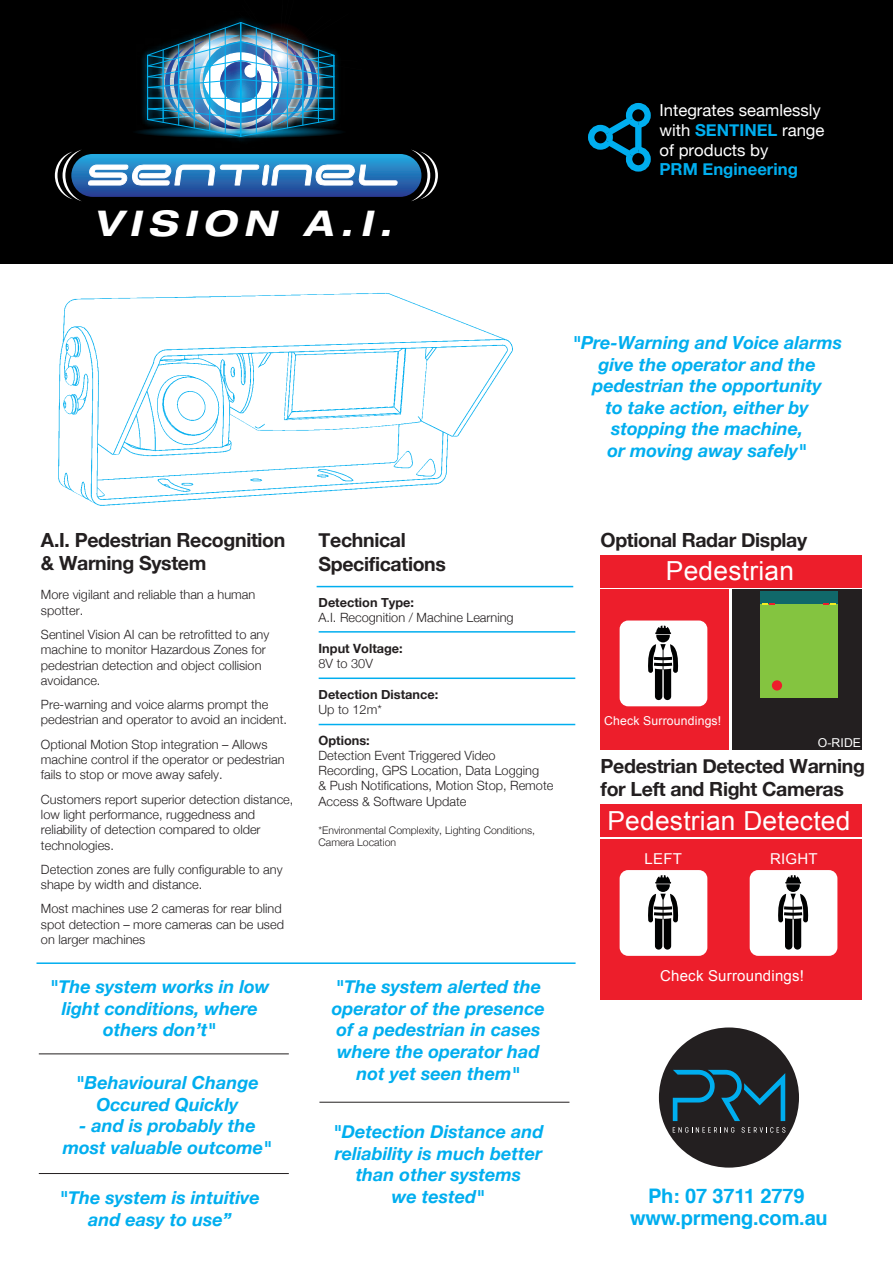
<style>
.page{position:relative;width:893px;height:1263px;background:#fff}
.page>*{position:absolute;margin:0;border:0;box-sizing:border-box;transform-origin:0 0}
.t1{font:italic 700 expanded 35.4px "Helvetica Neue";letter-spacing:.2em;color:#fff}
.t2{font:26.25px "Arial";letter-spacing:.01em;color:#fff}
.t3{font:700 20.1px/22.4px "Helvetica";letter-spacing:-.01em;color:#00aeef;text-align:center}
.t4{font:700 19.5px/23.4px "Helvetica Neue";letter-spacing:-.015em;color:#231f20}
.t5{font:italic 700 18px/21.6px "Helvetica Neue";color:#00aeef;text-align:center}
.t6{font:16.5px/19.8px "Helvetica Neue";color:#fff}
.t7{font:700 16.5px "Helvetica Neue";color:#00aeef}
.t8{font:15px "Arial";letter-spacing:.015em;color:#fff}
.t9{font:300 12.75px/15.3px "Helvetica Neue";color:#231f20}
.t10{font:700 12.75px "Helvetica Neue";color:#231f20}
.t11{font:12.15px "Arial";letter-spacing:.015em;color:#fff}
.t12{font:300 10.5px/12.6px "Helvetica Neue";color:#231f20}
.s1{font-weight:700;color:#00aeef}
</style>
<div class="page">
<div style="left:732px;top:590px;width:130px;height:160px;background:#231f20"></div>
<div style="left:760px;top:591px;width:77px;height:106px;background:#84c440"></div>
<div style="left:600px;top:555px;width:262px;height:33px;background:#ed1e2b"></div>
<div style="left:600px;top:590px;width:129px;height:160px;background:#ed1e2b"></div>
<div style="left:0;top:0;width:893px;height:264px;background:#000"></div>
<svg style="left:588px;top:102px;width:63px;height:70px"></svg>
<img style="left:58px;top:293px;width:455px;height:213px">
<hr style="left:319px;top:631px;width:256px;height:2px;background:#00aeef">
<hr style="left:319px;top:677px;width:256px;height:2px;background:#00aeef">
<hr style="left:317px;top:586px;width:256px;height:1px;background:#00aeef">
<hr style="left:319px;top:724px;width:256px;height:1px;background:#00aeef">
<hr style="left:37px;top:962px;width:539px;height:2px;background:#00aeef">
<div style="left:620px;top:620px;width:87px;height:86px;background:#fff;border-radius:9px"></div>
<svg style="left:648px;top:625px;width:31px;height:75px"></svg>
<div style="left:772px;top:680px;width:10px;height:10px;background:#ed1e2b;border-radius:50%"></div>
<div style="left:760px;top:591px;width:77px;height:13px;background:#10686a"></div>
<div style="left:600px;top:804px;width:262px;height:33px;background:#ed1e2b"></div>
<div style="left:600px;top:839px;width:262px;height:161px;background:#ed1e2b"></div>
<div style="left:620px;top:870px;width:87px;height:86px;background:#fff;border-radius:9px"></div>
<svg style="left:648px;top:875px;width:31px;height:74px"></svg>
<div style="left:750px;top:870px;width:87px;height:86px;background:#fff;border-radius:9px"></div>
<svg style="left:778px;top:875px;width:31px;height:74px"></svg>
<svg style="left:658px;top:1027px;width:141px;height:141px"></svg>
<svg style="left:55px;top:150px;width:26px;height:51px"></svg>
<svg style="left:411px;top:150px;width:27px;height:51px"></svg>
<svg style="left:71px;top:154px;width:350px;height:43px"></svg>
<svg style="left:88px;top:165px;width:310px;height:21px"></svg>
<img style="left:136px;top:18px;width:206px;height:122px">
<hr style="left:319px;top:1102px;width:250px;height:1px;background:#231f20">
<hr style="left:39px;top:1053px;width:250px;height:1px;background:#231f20">
<hr style="left:39px;top:1173px;width:250px;height:1px;background:#231f20">
<h1 class="t1" style="left:94px;top:201px;width:300px">VISION A.I.</h1>
<p class="t6" style="left:659px;top:101px;width:167px">Integrates seamlessly with <span class="s1">SENTINEL</span> range of products by</p>
<p class="t7" style="left:659px;top:157px;width:140px">PRM Engineering</p>
<h3 class="t5" style="left:572px;top:332px;width:271px">"Pre-Warning and Voice alarms give the operator and the pedestrian the opportunity<br>to take action, either by stopping the machine,<br>or moving away safely"</h3>
<h3 class="t4" style="left:41px;top:529px;width:246px">A.I. Pedestrian Recognition &amp; Warning System</h3>
<p class="t9" style="left:41px;top:586px;width:216px">More vigilant and reliable than a human spotter.</p>
<p class="t9" style="left:41px;top:626px;width:230px">Sentinel Vision AI can be retrofitted to any machine to monitor Hazardous Zones for pedestrian detection and object collision avoidance.</p>
<p class="t9" style="left:41px;top:696px;width:248px">Pre-warning and voice alarms prompt the pedestrian and operator to avoid an incident.</p>
<p class="t9" style="left:41px;top:736px;width:245px">Optional Motion Stop integration – Allows machine control if the operator or pedestrian fails to stop or move away safely.</p>
<p class="t9" style="left:41px;top:790px;width:254px">Customers report superior detection distance, low light performance, ruggedness and reliability of detection compared to older technologies.</p>
<p class="t9" style="left:41px;top:861px;width:243px">Detection zones are fully configurable to any shape by width and distance.</p>
<p class="t9" style="left:41px;top:900px;width:245px">Most machines use 2 cameras for rear blind spot detection – more cameras can be used on larger machines</p>
<h3 class="t4" style="left:319px;top:529px;width:129px">Technical<br>Specifications</h3>
<p class="t10" style="left:319px;top:592px;width:97px">Detection Type:</p>
<p class="t9" style="left:319px;top:609px;width:197px">A.I. Recognition / Machine Learning</p>
<p class="t10" style="left:319px;top:638px;width:86px">Input Voltage:</p>
<p class="t9" style="left:319px;top:655px;width:56px">8V to 30V</p>
<p class="t10" style="left:319px;top:684px;width:121px">Detection Distance:</p>
<p class="t9" style="left:319px;top:701px;width:65px">Up to 12m*</p>
<p class="t10" style="left:319px;top:730px;width:53px">Options:</p>
<p class="t9" style="left:319px;top:747px;width:236px">Detection Event Triggered Video Recording, GPS Location, Data Logging<br>&amp; Push Notifications, Motion Stop, Remote Access &amp; Software Update</p>
<p class="t12" style="left:319px;top:823px;width:218px">*Environmental Complexity, Lighting Conditions,<br>Camera Location</p>
<h3 class="t5" style="left:50px;top:976px;width:221px">"The system works in low light conditions, where others don’t"</h3>
<h3 class="t5" style="left:332px;top:976px;width:215px">"The system alerted the operator of the presence of a pedestrian in cases where the operator had not yet seen them"</h3>
<h3 class="t5" style="left:76px;top:1072px;width:184px">"Behavioural Change<br>Occured Quickly</h3>
<h3 class="t5" style="left:63px;top:1115px;width:210px">- and is probably the most valuable outcome"</h3>
<h3 class="t5" style="left:60px;top:1187px;width:202px">"The system is intuitive and easy to use”</h3>
<h3 class="t5" style="left:333px;top:1121px;width:212px">"Detection Distance and reliability is much better than other systems<br>we tested"</h3>
<h3 class="t4" style="left:600px;top:528px;width:208px">Optional Radar Display</h3>
<h2 class="t2" style="left:666px;top:554px;width:130px">Pedestrian</h2>
<p class="t11" style="left:604px;top:712px;width:119px">Check Surroundings!</p>
<p class="t11" style="left:818px;top:735px;width:45px">O-RIDE</p>
<h3 class="t4" style="left:600px;top:755px;width:266px">Pedestrian Detected Warning for Left and Right Cameras</h3>
<h2 class="t2" style="left:607px;top:803px;width:244px">Pedestrian Detected</h2>
<p class="t8" style="left:645px;top:849px;width:39px">LEFT</p>
<p class="t8" style="left:770px;top:849px;width:49px">RIGHT</p>
<p class="t8" style="left:660px;top:966px;width:145px">Check Surroundings!</p>
<h3 class="t3" style="left:630px;top:1184px;width:199px">Ph: 07 3711 2779 www.prmeng.com.au</h3>
</div>
